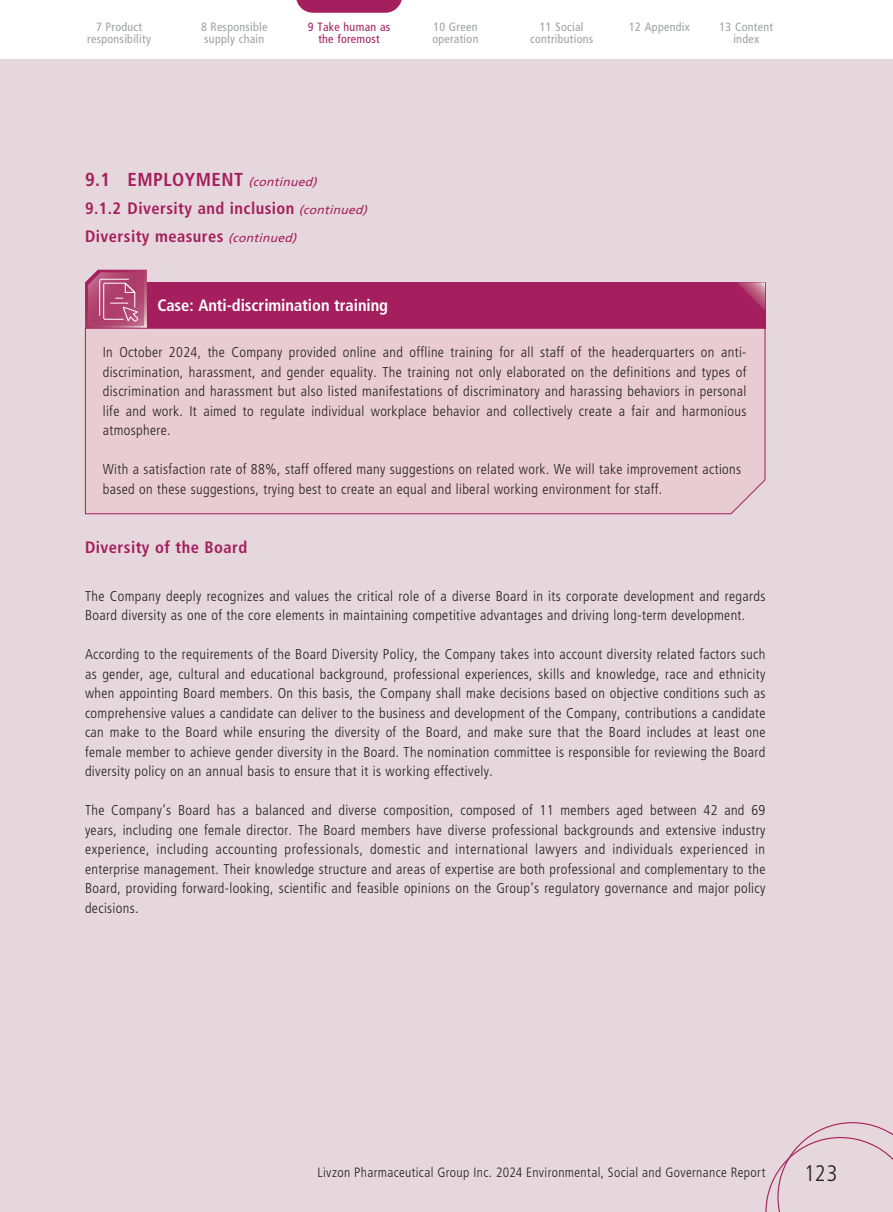
<style>
.page{position:relative;width:893px;height:1212px;background:#fff}
.page>*{position:absolute;margin:0;border:0;box-sizing:border-box;transform-origin:0 0}
.t1{font:300 condensed 22.5px "Frutiger LT Std";color:#231f20}
.t2{font:700 condensed 18.75px "Frutiger LT Std";letter-spacing:.025em;color:#a51e5d}
.t3{font:700 condensed 16.5px/28px "Frutiger LT Std";letter-spacing:.025em;color:#a51e5d}
.t4{font:700 condensed 16.5px "Frutiger LT Std";letter-spacing:-.005em;color:#fff}
.t5{font:300 condensed 14.25px/19.5px "Frutiger LT Std";letter-spacing:.025em;color:#231f20;text-align:justify}
.t6{font:300 condensed 13.5px "Frutiger LT Std";letter-spacing:.025em;color:#231f20}
.t7{font:condensed 12px/12px "Frutiger LT Std";letter-spacing:.025em;color:#9d9fa2;text-align:center}
.t8{font:condensed 12px/12px "Frutiger LT Std";letter-spacing:.025em;color:#a51e5d;text-align:center}
.s1{font-weight:400;font-style:italic;font-stretch:normal;font-size:12px}
</style>
<div class="page">
<div style="left:0;top:60px;width:893px;height:1152px;background:#e5d7db"></div>
<svg style="left:765px;top:1122px;width:128px;height:90px"></svg>
<svg style="left:296px;top:0;width:106px;height:13px"></svg>
<div style="left:136px;top:282px;width:629px;height:46px;background:#a51e5d"></div>
<svg style="left:738px;top:282px;width:27px;height:28px"></svg>
<svg style="left:85px;top:270px;width:62px;height:57px;background:#b9587f"></svg>
<div style="left:85px;top:327px;width:681px;height:187px;background:#e8ccd1"></div>
<p class="t7" style="left:87px;top:21px;width:65px">7 Product responsibility</p>
<p class="t7" style="left:629px;top:21px;width:62px">12 Appendix</p>
<p class="t7" style="left:719px;top:21px;width:55px">13 Content index</p>
<p class="t7" style="left:201px;top:21px;width:68px;text-align:left">8 Responsible supply chain</p>
<p class="t8" style="left:308px;top:21px;width:84px">9 Take human as the foremost</p>
<p class="t7" style="left:530px;top:21px;width:65px">11 Social contributions</p>
<p class="t7" style="left:432px;top:21px;width:48px;text-align:left">10 Green operation</p>
<h2 class="t2" style="left:85px;top:168px;width:237px">9.1 EMPLOYMENT <span class="s1">(continued)</span></h2>
<p class="t3" style="left:85px;top:194px;width:287px">9.1.2 Diversity and inclusion <span class="s1">(continued)<br></span>Diversity measures <span class="s1">(continued)</span></p>
<p class="t4" style="left:157px;top:295px;width:232px">Case: Anti-discrimination training</p>
<p class="t5" style="left:103px;top:343px;width:645px">In October 2024, the Company provided online and offline training for all staff of the headerquarters on anti&shy;discrimination, harassment, and gender equality. The training not only elaborated on the definitions and types of discrimination and harassment but also listed manifestations of discriminatory and harassing behaviors in personal life and work. It aimed to regulate individual workplace behavior and collectively create a fair and harmonious atmosphere.</p>
<p class="t5" style="left:103px;top:460px;width:640px">With a satisfaction rate of 88%, staff offered many suggestions on related work. We will take improvement actions based on these suggestions, trying best to create an equal and liberal working environment for staff.</p>
<p class="t3" style="left:85px;top:533px;width:164px">Diversity of the Board</p>
<p class="t5" style="left:85px;top:586px;width:682px">The Company deeply recognizes and values the critical role of a diverse Board in its corporate development and regards<br>Board diversity as one of the core elements in maintaining competitive advantages and driving long-term development.</p>
<p class="t5" style="left:85px;top:645px;width:682px">According to the requirements of the Board Diversity Policy, the Company takes into account diversity related factors such as gender, age, cultural and educational background, professional experiences, skills and knowledge, race and ethnicity when appointing Board members. On this basis, the Company shall make decisions based on objective conditions such as comprehensive values a candidate can deliver to the business and development of the Company, contributions a candidate can make to the Board while ensuring the diversity of the Board, and make sure that the Board includes at least one female member to achieve gender diversity in the Board. The nomination committee is responsible for reviewing the Board diversity policy on an annual basis to ensure that it is working effectively.</p>
<p class="t5" style="left:85px;top:801px;width:682px">The Company’s Board has a balanced and diverse composition, composed of 11 members aged between 42 and 69 years, including one female director. The Board members have diverse professional backgrounds and extensive industry experience, including accounting professionals, domestic and international lawyers and individuals experienced in enterprise management. Their knowledge structure and areas of expertise are both professional and complementary to the Board, providing forward-looking, scientific and feasible opinions on the Group’s regulatory governance and major policy decisions.</p>
<p class="t6" style="left:317px;top:1164px;width:450px">Livzon Pharmaceutical Group Inc. 2024 Environmental, Social and Governance Report</p>
<h1 class="t1" style="left:804px;top:1160px;width:35px">123</h1>
</div>
